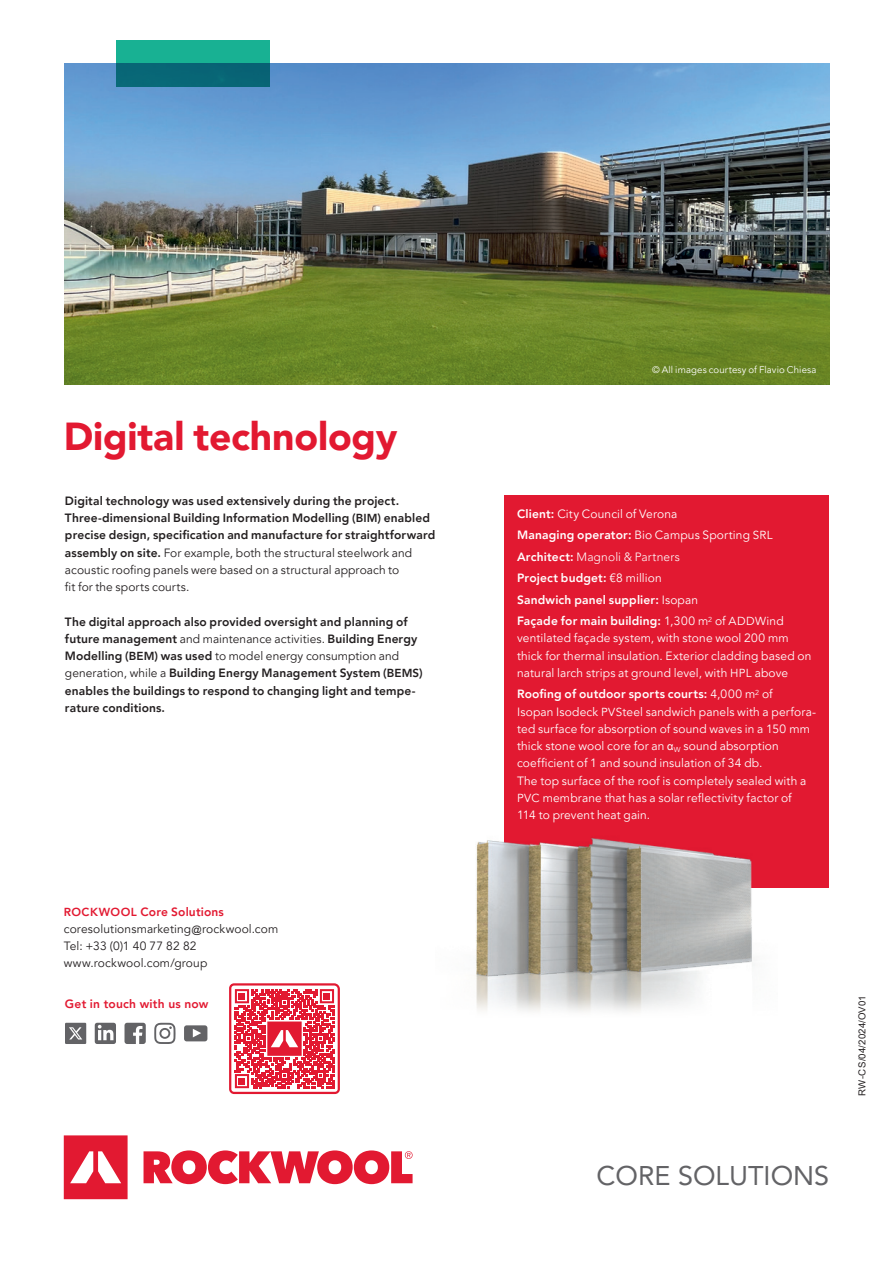
<style>
.page{position:relative;width:893px;height:1263px;background:#fff}
.page>*{position:absolute;margin:0;border:0;box-sizing:border-box;transform-origin:0 0}
.t1{font:900 39px "Avenir LT Pro";letter-spacing:-.005em;color:#e21931}
.t2{font:27px "Avenir LT Pro";color:#636366}
.t3{font:800 12px/17.2px "Avenir LT Pro";letter-spacing:.01em;color:#231f20}
.t4{font:12px/17.2px "Avenir LT Pro";letter-spacing:.01em;color:#fff}
.t5{font:800 12px/21.5px "Avenir LT Pro";letter-spacing:.015em;color:#fff}
.t6{font:12px/17.2px "Avenir LT Pro";letter-spacing:.01em;color:#231f20}
.t7{font:800 12px "Avenir LT Pro";letter-spacing:.02em;color:#e21931}
.t8{font:9.6px "Avenir LT Pro";letter-spacing:.015em;color:#fff}
.t9{font:9.6px "Arial Unicode MS";letter-spacing:.02em;color:#231f20}
.s1{font-size:11.7px}
.s2{font-weight:400}
.s3{font-weight:800;font-size:11.7px;color:#e21931}
.s4{font-weight:800;color:#e21931}
.s5{font-family:"Arial Unicode MS";font-size:10.2px}
.s6{font-weight:400;font-size:11.7px}
.s7{font-weight:300}
.s8{font-weight:800}
.s9{font-family:"Arial Unicode MS";font-size:10.95px}
</style>
<div class="page">
<svg style="left:64px;top:1135px;width:349px;height:64px"></svg>
<img style="left:65px;top:64px;width:764px;height:320px">
<svg style="left:116px;top:41px;width:153px;height:46px;background:#0f8983"></svg>
<svg style="left:229px;top:983px;width:111px;height:111px"></svg>
<svg style="left:125px;top:1023px;width:21px;height:21px"></svg>
<svg style="left:95px;top:1023px;width:21px;height:21px"></svg>
<svg style="left:184px;top:1025px;width:23px;height:16px"></svg>
<svg style="left:154px;top:1023px;width:22px;height:21px"></svg>
<svg style="left:65px;top:1023px;width:21px;height:21px"></svg>
<div style="left:504px;top:496px;width:325px;height:392px;background:#e21931"></div>
<img style="left:475px;top:838px;width:280px;height:174px">
<div style="left:552px;top:344px;width:277px;height:40px;background:#698524"></div>
<h1 class="t1" style="left:64px;top:413px;width:335px">Digital technology</h1>
<p class="t3" style="left:65px;top:492px;width:372px">Digital technology was used extensively during the project.<br>Three-dimensional Building Information Modelling (<span class="s1">BIM</span>) enabled precise design, specification and manufacture for straightforward assembly on site. <span class="s2">For example, both the structural steelwork and acoustic roofing panels were based on a structural approach to<br>fit for the sports courts.</span></p>
<p class="t3" style="left:65px;top:613px;width:359px">The digital approach also provided oversight and planning of future management <span class="s2">and maintenance activities.</span> Building Energy Modelling (<span class="s1">BEM</span>) was used <span class="s2">to model energy consumption and generation, while a</span> Building Energy Management System (<span class="s1">BEMS</span>) enables the buildings to respond to changing light and tempe&shy;rature conditions.</p>
<p class="t6" style="left:64px;top:903px;width:216px"><span class="s3">ROCKWOOL</span> <span class="s4">Core Solutions </span>coresolutionsmarketing<span class="s5">@</span>rockwool.com<br>Tel: +33 (0)1 40 77 82 82 www.rockwool.com/group</p>
<p class="t7" style="left:65px;top:996px;width:145px">Get in touch with us now</p>
<p class="t8" style="left:652px;top:364px;width:166px">© All images courtesy of Flavio Chiesa</p>
<p class="t5" style="left:517px;top:503px;width:268px">Client: <span class="s2">City Council of Verona<br></span>Managing operator: <span class="s2">Bio Campus Sporting</span> <span class="s6">SRL </span>Architect: <span class="s7">Magnoli &amp; Partners<br></span>Project budget: <span class="s2">€8 million<br></span>Sandwich panel supplier: <span class="s2">Isopan<br></span>Façade for main building: <span class="s2">1,300 m</span><sup>2</sup> <span class="s2">of</span> <span class="s6">ADDW</span><span class="s2">ind</span></p>
<p class="t4" style="left:517px;top:630px;width:296px">ventilated façade system, with stone wool 200 mm thick for thermal insulation. Exterior cladding based on natural larch strips at ground level, with <span class="s1">HPL</span> above</p>
<p class="t4" style="left:517px;top:686px;width:301px"><span class="s8">Roofing of outdoor sports courts:</span> 4,000 m<sup>2</sup> of<br>Isopan Isodeck <span class="s1">PVS</span>teel sandwich panels with a perfora&shy;ted surface for absorption of sound waves in a 150 mm thick stone wool core for an <span class="s9">α</span><sub>W</sub> sound absorption coefficient of 1 and sound insulation of 34 db.<br>The top surface of the roof is completely sealed with a <span class="s1">PVC</span> membrane that has a solar reflectivity factor of<br>114 to prevent heat gain.</p>
<h2 class="t2" style="left:597px;top:1159px;width:234px">CORE SOLUTIONS</h2>
<p class="t9" style="left:855px;top:1096px;width:102px;rotate:-90deg">RW-CS/04/2024/OV01</p>
</div>
